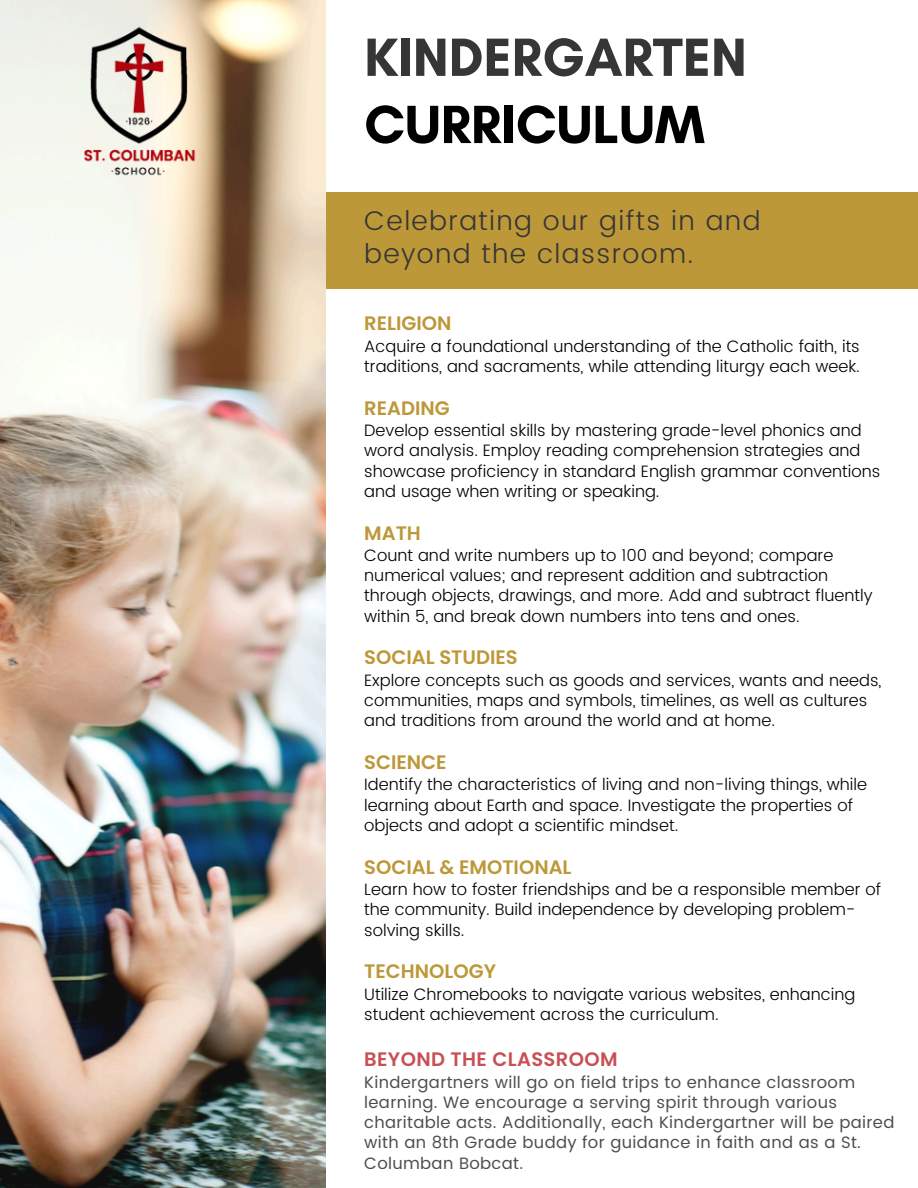
<style>
.page{position:relative;width:918px;height:1188px;background:#fff}
.page>*{position:absolute;margin:0;border:0;box-sizing:border-box;transform-origin:0 0}
.t1{font:700 54.75px/67.2px "Glacial Indifference";color:#363636}
.t2{font:300 27px/33.6px "Poppins";letter-spacing:.05em;color:#363636}
.t3{font:600 19.5px "Poppins";color:#bd9839}
.t4{font:600 19.5px "Poppins";letter-spacing:.02em;color:#af040d}
.t5{font:300 16.5px/20.2px "Poppins";color:#000}
.t6{font:16.5px/20.2px "Poppins";letter-spacing:.02em;color:#000}
.s1{color:#000}
</style>
<div class="page">
<div style="left:279px;top:192px;width:639px;height:97px;background:#bd9839"></div>
<img style="left:0;top:0;width:326px;height:1188px">
<img style="left:71px;top:17px;width:136px;height:169px">
<p class="t1" style="left:364px;top:23px;width:384px">KINDERGARTEN<br><span class="s1">CURRICULUM</span></p>
<p class="t2" style="left:364px;top:204px;width:398px">Celebrating our gifts in and beyond the classroom.</p>
<h1 class="t3" style="left:364px;top:310px;width:89px">RELIGION</h1>
<p class="t5" style="left:364px;top:336px;width:497px">Acquire a foundational understanding of the Catholic faith, its traditions, and sacraments, while attending liturgy each week.</p>
<h2 class="t3" style="left:364px;top:394px;width:87px">READING</h2>
<p class="t5" style="left:364px;top:420px;width:518px">Develop essential skills by mastering grade-level phonics and word analysis. Employ reading comprehension strategies and showcase proficiency in standard English grammar conventions and usage when writing or speaking.</p>
<p class="t3" style="left:364px;top:519px;width:58px">MATH</p>
<p class="t5" style="left:364px;top:545px;width:510px">Count and write numbers up to 100 and beyond; compare numerical values; and represent addition and subtraction through objects, drawings, and more. Add and subtract fluently within 5, and break down numbers into tens and ones.</p>
<p class="t3" style="left:364px;top:644px;width:155px">SOCIAL STUDIES</p>
<p class="t5" style="left:364px;top:670px;width:519px">Explore concepts such as goods and services, wants and needs, communities, maps and symbols, timelines, as well as cultures and traditions from around the world and at home.</p>
<p class="t3" style="left:364px;top:749px;width:84px">SCIENCE</p>
<p class="t5" style="left:364px;top:775px;width:504px">Identify the characteristics of living and non-living things, while learning about Earth and space. Investigate the properties of objects and adopt a scientific mindset.</p>
<p class="t3" style="left:364px;top:853px;width:209px">SOCIAL &amp; EMOTIONAL</p>
<p class="t5" style="left:364px;top:879px;width:518px">Learn how to foster friendships and be a responsible member of the community. Build independence by developing problem&shy;solving skills.</p>
<p class="t3" style="left:364px;top:958px;width:133px">TECHNOLOGY</p>
<p class="t5" style="left:364px;top:984px;width:493px">Utilize Chromebooks to navigate various websites, enhancing student achievement across the curriculum.</p>
<p class="t4" style="left:364px;top:1046px;width:255px">BEYOND THE CLASSROOM</p>
<p class="t6" style="left:364px;top:1072px;width:532px">Kindergartners will go on field trips to enhance classroom learning. We encourage a serving spirit through various charitable acts. Additionally, each Kindergartner will be paired with an 8th Grade buddy for guidance in faith and as a St.<br>Columban Bobcat.</p>
</div>
